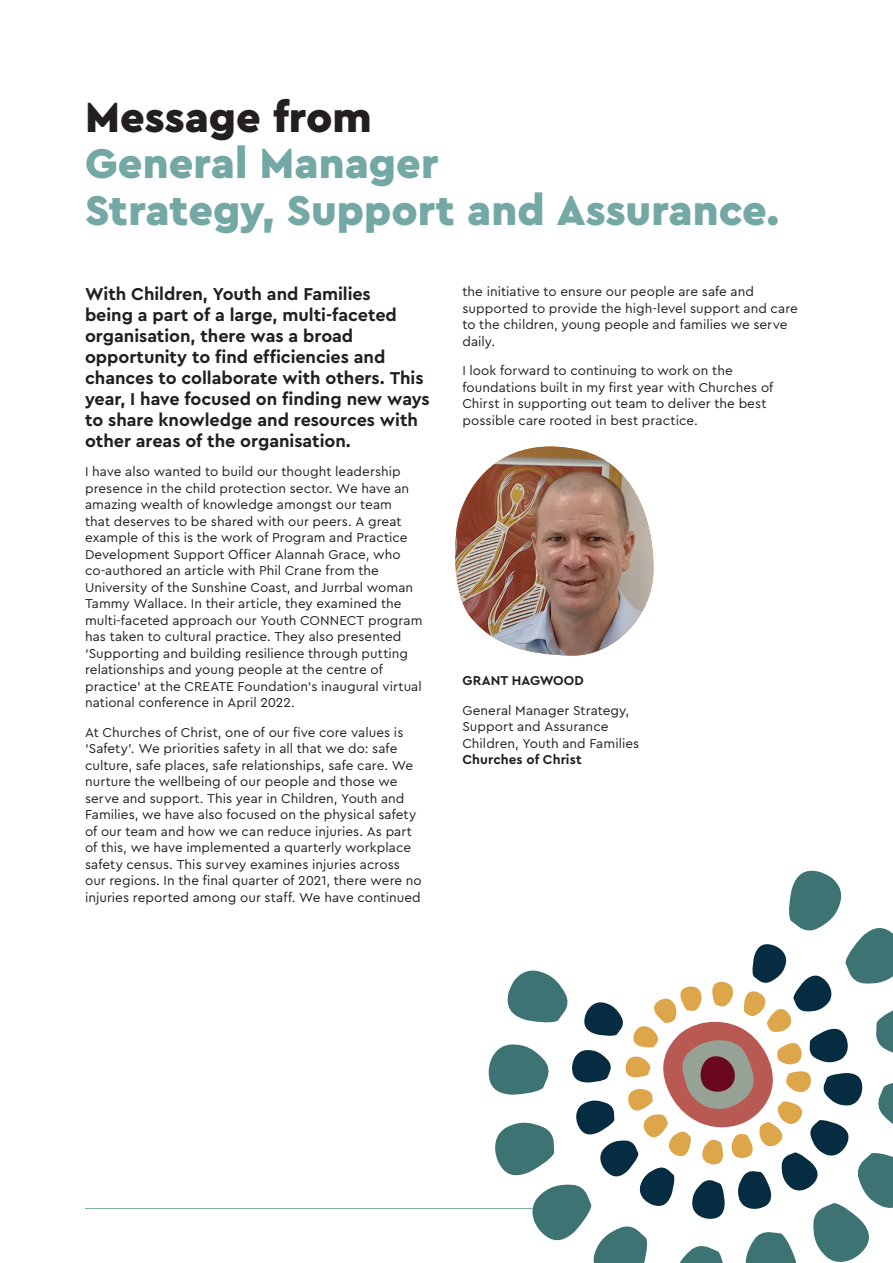
<style>
.page{position:relative;width:893px;height:1263px;background:#fff}
.page>*{position:absolute;margin:0;border:0;box-sizing:border-box;transform-origin:0 0}
.Page_Headlines{font:900 43.5px/46.5px "Cera Pro";color:#74a8a4}
.Page_Headlines-2{font:900 43.5px "Cera Pro";color:#231f20}
.Small_Subheading{font:700 18px/21px "Cera Pro";letter-spacing:-.005em;color:#231f20}
.Body_Copy{font:13.5px/16.5px "Cera Pro";letter-spacing:.005em;color:#231f20}
.Body_Bullets_-_White{font:13.5px/16.5px "Cera Pro";letter-spacing:.005em;color:#231f20}
.Body_Bullets_-_White-2{font:700 13.5px "Cera Pro";letter-spacing:.005em;color:#231f20}
</style>
<div class="page">
<img style="left:455px;top:446px;width:199px;height:210px">
<svg style="left:488px;top:870px;width:405px;height:393px"></svg>
<hr style="left:85px;top:1208px;width:448px;height:1px;background:#74a8a4">
<p class="Page_Headlines-2" style="left:85px;top:88px;width:288px">Message from</p>
<p class="Page_Headlines" style="left:85px;top:139px;width:696px">General Manager<br>Strategy, Support and Assurance.</p>
<p class="Small_Subheading" style="left:85px;top:283px;width:346px">With Children, Youth and Families<br>being a part of a large, multi-faceted organisation, there was a broad opportunity to find efficiencies and chances to collaborate with others. This year, I have focused on finding new ways to share knowledge and resources with other areas of the organisation.</p>
<p class="Body_Copy" style="left:85px;top:463px;width:339px">I have also wanted to build our thought leadership presence in the child protection sector. We have an amazing wealth of knowledge amongst our team<br>that deserves to be shared with our peers. A great example of this is the work of Program and Practice Development Support Officer Alannah Grace, who co-authored an article with Phil Crane from the University of the Sunshine Coast, and Jurrbal woman Tammy Wallace. In their article, they examined the multi-faceted approach our Youth CONNECT program has taken to cultural practice. They also presented ‘Supporting and building resilience through putting relationships and young people at the centre of practice’ at the CREATE Foundation’s inaugural virtual national conference in April 2022.</p>
<p class="Body_Copy" style="left:85px;top:723px;width:338px">At Churches of Christ, one of our five core values is ‘Safety’. We priorities safety in all that we do: safe culture, safe places, safe relationships, safe care. We nurture the wellbeing of our people and those we serve and support. This year in Children, Youth and Families, we have also focused on the physical safety of our team and how we can reduce injuries. As part of this, we have implemented a quarterly workplace safety census. This survey examines injuries across our regions. In the final quarter of 2021, there were no injuries reported among our staff. We have continued</p>
<p class="Body_Copy" style="left:462px;top:283px;width:337px">the initiative to ensure our people are safe and supported to provide the high-level support and care to the children, young people and families we serve daily.</p>
<p class="Body_Copy" style="left:462px;top:362px;width:312px">I look forward to continuing to work on the foundations built in my first year with Churches of Chirst in supporting out team to deliver the best possible care rooted in best practice.</p>
<p class="Body_Bullets_-_White-2" style="left:462px;top:672px;width:123px">GRANT HAGWOOD</p>
<p class="Body_Bullets_-_White" style="left:462px;top:701px;width:168px">General Manager Strategy,<br>Support and Assurance</p>
<p class="Body_Bullets_-_White" style="left:462px;top:734px;width:178px">Children, Youth and Families</p>
<p class="Body_Bullets_-_White-2" style="left:462px;top:751px;width:121px">Churches of Christ</p>
</div>
